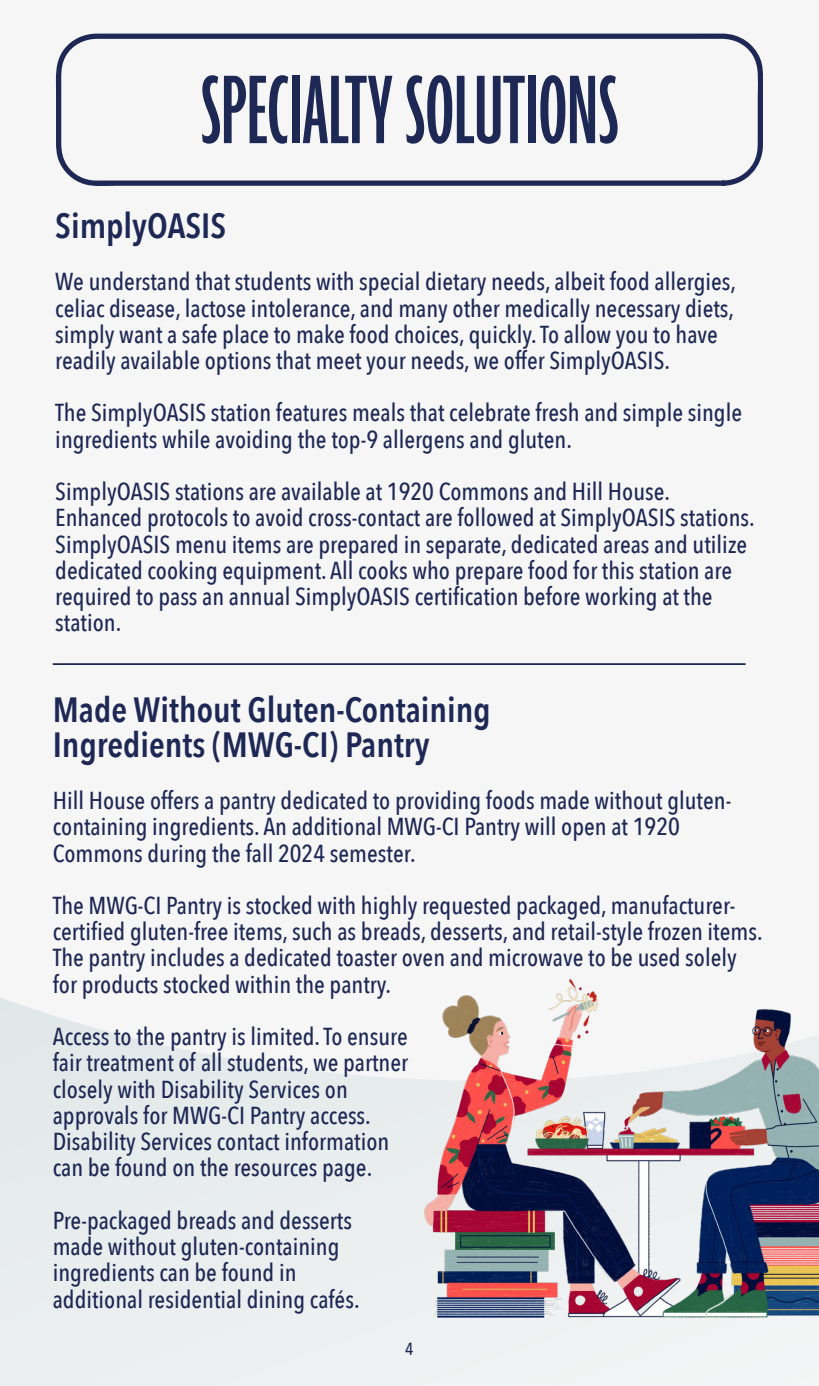
<style>
.page{position:relative;width:819px;height:1386px;background:#f6f6f7}
.page>*{position:absolute;margin:0;border:0;box-sizing:border-box;transform-origin:0 0}
.t1{font:500 ultra-condensed 105.7px "Agenda";color:#1e2855}
.t2{font:600 35px/35px "Avenir Next Condensed";color:#1e2855}
.t3{font:500 24.5px/26.2px "Avenir Next Condensed";color:#1e2855}
.t4{font:500 17.5px "Avenir Next Condensed";color:#1e2855}
</style>
<div class="page">
<svg style="left:0;top:663px;width:396px;height:723px"></svg>
<img style="left:396px;top:979px;width:423px;height:340px">
<svg style="left:55px;top:34px;width:708px;height:152px"></svg>
<hr style="left:53px;top:663px;width:693px;height:2px;background:#1e2855">
<h1 class="t1" style="left:200px;top:52px;width:420px">SPECIALTY SOLUTIONS</h1>
<h2 class="t2" style="left:55px;top:207px;width:172px">SimplyOASIS</h2>
<p class="t3" style="left:55px;top:268px;width:682px">We understand that students with special dietary needs, albeit food allergies, celiac disease, lactose intolerance, and many other medically necessary diets, simply want a safe place to make food choices, quickly. To allow you to have readily available options that meet your needs, we offer SimplyOASIS.</p>
<p class="t3" style="left:55px;top:400px;width:688px">The SimplyOASIS station features meals that celebrate fresh and simple single ingredients while avoiding the top-9 allergens and gluten.</p>
<p class="t3" style="left:55px;top:478px;width:701px">SimplyOASIS stations are available at 1920 Commons and Hill House.<br>Enhanced protocols to avoid cross-contact are followed at SimplyOASIS stations.<br>SimplyOASIS menu items are prepared in separate, dedicated areas and utilize dedicated cooking equipment. All cooks who prepare food for this station are required to pass an annual SimplyOASIS certification before working at the station.</p>
<h2 class="t2" style="left:53px;top:691px;width:440px">Made Without Gluten-Containing<br>Ingredients (MWG-CI) Pantry</h2>
<p class="t3" style="left:53px;top:787px;width:680px">Hill House offers a pantry dedicated to providing foods made without gluten&shy;containing ingredients. An additional MWG-CI Pantry will open at 1920<br>Commons during the fall 2024 semester.</p>
<p class="t3" style="left:53px;top:892px;width:711px">The MWG-CI Pantry is stocked with highly requested packaged, manufacturer&shy;certified gluten-free items, such as breads, desserts, and retail-style frozen items.<br>The pantry includes a dedicated toaster oven and microwave to be used solely for products stocked within the pantry.</p>
<p class="t3" style="left:53px;top:1023px;width:357px">Access to the pantry is limited. To ensure fair treatment of all students, we partner closely with Disability Services on approvals for MWG-CI Pantry access.<br>Disability Services contact information can be found on the resources page.</p>
<p class="t3" style="left:53px;top:1207px;width:308px">Pre-packaged breads and desserts made without gluten-containing ingredients can be found in additional residential dining cafés.</p>
<p class="t4" style="left:405px;top:1339px;width:10px">4</p>
</div>
